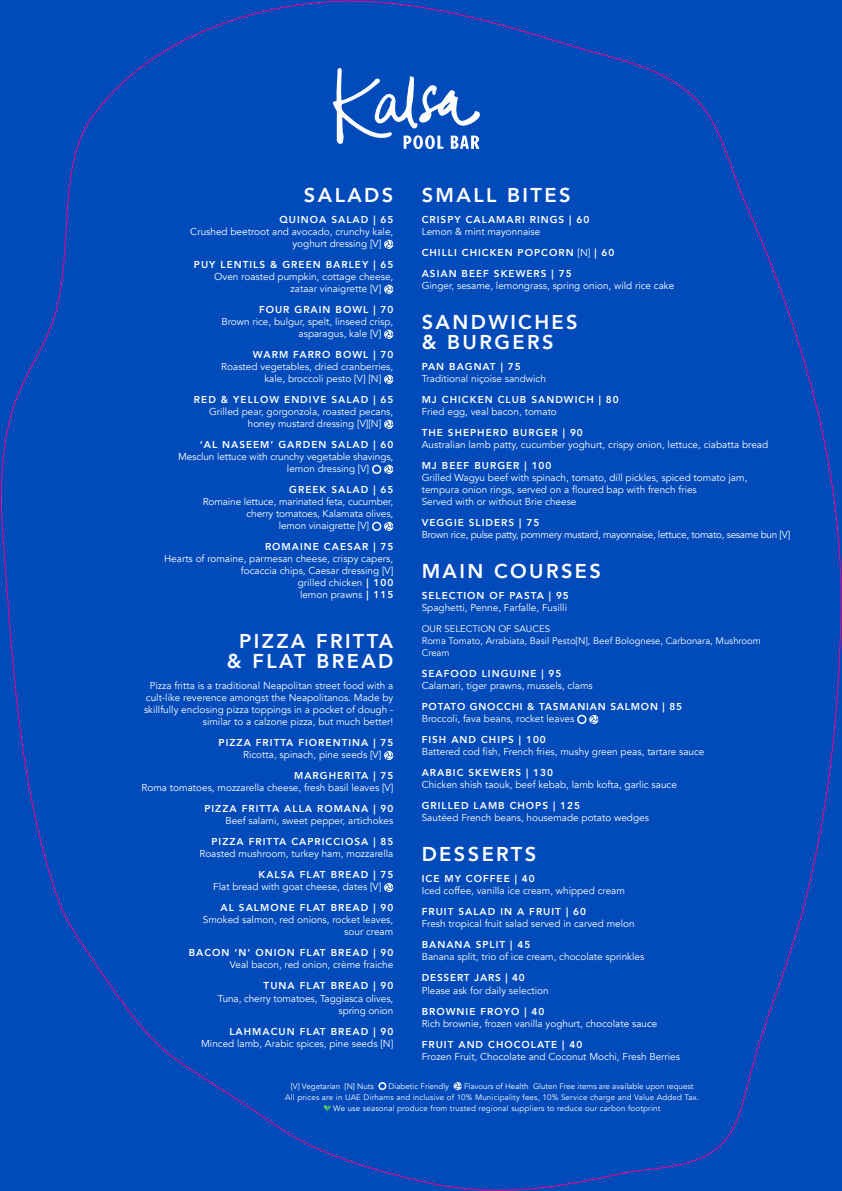
<style>
.page{position:relative;width:842px;height:1191px;background:#004aba}
.page>*{position:absolute;margin:0;border:0;box-sizing:border-box;transform-origin:0 0}
.t1{font:800 20px/20px "Avenir";letter-spacing:.12em;color:#fff;text-align:right}
.t2{font:10px/12px "Avenir";color:#fff}
.t3{font:800 10px/12px "Avenir";letter-spacing:.1em;color:#fff}
.t4{font:10px/12px "Avenir";letter-spacing:-.03em;color:#fff}
.t5{font:800 10px/12px "Avenir";letter-spacing:.08em;color:#fff}
.t6{font:9.5px/12px "Avenir";color:#fff}
.Item_description{font:8px "Avenir";letter-spacing:.02em;color:#fff}
.Item_description-2{font:8px "Avenir";color:#fff}
.s1{font-weight:800}
.s2{font-weight:400}
</style>
<div class="page">
<p class="t1" style="left:304px;top:185px;width:91px">SALADS</p>
<p class="t3" style="left:279px;top:214px;width:115px">QUINOA SALAD | 65</p>
<p class="t2" style="left:190px;top:226px;width:205px">Crushed beetroot and avocado, crunchy kale,</p>
<p class="t2" style="left:292px;top:238px;width:90px">yoghurt dressing [V]</p>
<p class="t3" style="left:194px;top:259px;width:201px">PUY LENTILS &amp; GREEN BARLEY | 65</p>
<p class="t2" style="left:214px;top:271px;width:181px">Oven roasted pumpkin, cottage cheese,</p>
<p class="t2" style="left:291px;top:283px;width:92px">zataar vinaigrette [V]</p>
<p class="t3" style="left:259px;top:304px;width:136px">FOUR GRAIN BOWL | 70</p>
<p class="t2" style="left:221px;top:316px;width:173px">Brown rice, bulgur, spelt, linseed crisp,</p>
<p class="t2" style="left:299px;top:328px;width:84px">asparagus, kale [V]</p>
<p class="t3" style="left:253px;top:349px;width:142px">WARM FARRO BOWL | 70</p>
<p class="t2" style="left:221px;top:361px;width:174px">Roasted vegetables, dried cranberries,</p>
<p class="t2" style="left:264px;top:373px;width:118px">kale, broccoli pesto [V] [N]</p>
<p class="t3" style="left:194px;top:394px;width:201px">RED &amp; YELLOW ENDIVE SALAD | 65</p>
<p class="t2" style="left:209px;top:406px;width:186px">Grilled pear, gorgonzola, roasted pecans,</p>
<p class="t2" style="left:248px;top:418px;width:135px">honey mustard dressing [V][N]</p>
<p class="t3" style="left:200px;top:439px;width:195px">‘AL NASEEM’ GARDEN SALAD | 60</p>
<p class="t2" style="left:178px;top:451px;width:217px">Mesclun lettuce with crunchy vegetable shavings,</p>
<p class="t2" style="left:287px;top:463px;width:84px">lemon dressing [V]</p>
<p class="t3" style="left:289px;top:484px;width:106px">GREEK SALAD | 65</p>
<p class="t2" style="left:203px;top:496px;width:192px">Romaine lettuce, marinated feta, cucumber,</p>
<p class="t2" style="left:247px;top:508px;width:148px">cherry tomatoes, Kalamata olives,</p>
<p class="t2" style="left:279px;top:520px;width:92px">lemon vinaigrette [V]</p>
<p class="t2" style="left:164px;top:541px;width:231px;text-align:right"><span class="s1">ROMAINE CAESAR | 75<br></span>Hearts of romaine, parmesan cheese, crispy capers, focaccia chips, Caesar dressing [V]<br>grilled chicken <span class="s1">| 100<br></span>lemon prawns <span class="s1">| 115</span></p>
<p class="t1" style="left:227px;top:631px;width:168px">PIZZA FRITTA &amp; FLAT BREAD</p>
<p class="t2" style="left:144px;top:680px;width:251px;text-align:right">Pizza fritta is a traditional Neapolitan street food with a cult-like reverence amongst the Neapolitanos. Made by skillfully enclosing pizza toppings in a pocket of dough - similar to a calzone pizza, but much better!</p>
<p class="t2" style="left:243px;top:737px;width:152px;text-indent:-25px"><span class="s1">PIZZA FRITTA FIORENTINA | 75<br></span>Ricotta, spinach, pine seeds [V]</p>
<p class="t2" style="left:142px;top:770px;width:253px;text-align:right"><span class="s1">MARGHERITA | 75<br></span>Roma tomatoes, mozzarella cheese, fresh basil leaves [V]</p>
<p class="t2" style="left:204px;top:803px;width:190px;text-align:right"><span class="s1">PIZZA FRITTA ALLA ROMANA | 90<br></span>Beef salami, sweet pepper, artichokes</p>
<p class="t2" style="left:199px;top:836px;width:195px;text-align:right"><span class="s1">PIZZA FRITTA CAPRICCIOSA | 85<br></span>Roasted mushroom, turkey ham, mozzarella</p>
<p class="t2" style="left:213px;top:869px;width:182px;text-indent:45px"><span class="s1">KALSA FLAT BREAD | 75<br></span>Flat bread with goat cheese, dates [V]</p>
<p class="t2" style="left:203px;top:902px;width:192px;text-align:right"><span class="s1">AL SALMONE FLAT BREAD | 90<br></span>Smoked salmon, red onions, rocket leaves, sour cream</p>
<p class="t2" style="left:189px;top:947px;width:206px;text-align:right"><span class="s1">BACON ‘N’ ONION FLAT BREAD | 90<br></span>Veal bacon, red onion, crème fraiche</p>
<p class="t2" style="left:218px;top:980px;width:177px;text-align:right"><span class="s1">TUNA FLAT BREAD | 90<br></span>Tuna, cherry tomatoes, Taggiasca olives, spring onion</p>
<p class="t2" style="left:201px;top:1025px;width:194px;text-align:right"><span class="s1">LAHMACUN FLAT BREAD | 90<br></span>Minced lamb, Arabic spices, pine seeds [N]</p>
<p class="t1" style="left:422px;top:185px;width:150px">SMALL BITES</p>
<p class="t3" style="left:422px;top:214px;width:169px">CRISPY CALAMARI RINGS | 60<br><span class="s2">Lemon &amp; mint mayonnaise</span></p>
<p class="t3" style="left:422px;top:247px;width:194px">CHILLI CHICKEN POPCORN <span class="s2">[N]</span> | 60</p>
<p class="t2" style="left:422px;top:268px;width:254px"><span class="s1">ASIAN BEEF SKEWERS | 75<br></span>Ginger, sesame, lemongrass, spring onion, wild rice cake</p>
<p class="t1" style="left:422px;top:312px;width:158px;text-align:left">SANDWICHES &amp; BURGERS</p>
<p class="t2" style="left:422px;top:361px;width:126px"><span class="s1">PAN BAGNAT | 75<br></span>Traditional niçoise sandwich</p>
<p class="t2" style="left:422px;top:394px;width:199px"><span class="s1">MJ CHICKEN CLUB SANDWICH | 80<br></span>Fried egg, veal bacon, tomato</p>
<p class="t2" style="left:422px;top:427px;width:348px"><span class="s1">THE SHEPHERD BURGER | 90<br></span>Australian lamb patty, cucumber yoghurt, crispy onion, lettuce, ciabatta bread</p>
<p class="t2" style="left:422px;top:460px;width:327px"><span class="s1">MJ BEEF BURGER | 100<br></span>Grilled Wagyu beef with spinach, tomato, dill pickles, spiced tomato jam, tempura onion rings, served on a floured bap with french fries<br>Served with or without Brie cheese</p>
<p class="t4" style="left:422px;top:517px;width:370px"><span class="s1">VEGGIE SLIDERS | 75<br></span>Brown rice, pulse patty, pommery mustard, mayonnaise, lettuce, tomato, sesame bun [V]</p>
<p class="t1" style="left:422px;top:561px;width:181px">MAIN COURSES</p>
<p class="t2" style="left:422px;top:590px;width:149px"><span class="s1">SELECTION OF PASTA | 95<br></span>Spaghetti, Penne, Farfalle, Fusilli</p>
<p class="t6" style="left:422px;top:623px;width:341px">OUR SELECTION OF SAUCES<br>Roma Tomato, Arrabiata, Basil Pesto[N], Beef Bolognese, Carbonara, Mushroom<br>Cream</p>
<p class="t2" style="left:422px;top:668px;width:173px"><span class="s1">SEAFOOD LINGUINE | 95<br></span>Calamari, tiger prawns, mussels, clams</p>
<p class="t5" style="left:422px;top:701px;width:262px">POTATO GNOCCHI &amp; TASMANIAN SALMON | 85<br><span class="s2">Broccoli, fava beans, rocket leaves</span></p>
<p class="t2" style="left:422px;top:734px;width:284px"><span class="s1">FISH AND CHIPS | 100<br></span>Battered cod fish, French fries, mushy green peas, tartare sauce</p>
<p class="t2" style="left:422px;top:767px;width:257px"><span class="s1">ARABIC SKEWERS | 130<br></span>Chicken shish taouk, beef kebab, lamb kofta, garlic sauce</p>
<p class="t2" style="left:422px;top:800px;width:229px"><span class="s1">GRILLED LAMB CHOPS | 125<br></span>Sautéed French beans, housemade potato wedges</p>
<p class="t1" style="left:422px;top:844px;width:116px">DESSERTS</p>
<p class="t2" style="left:422px;top:873px;width:205px"><span class="s1">ICE MY COFFEE | 40<br></span>Iced coffee, vanilla ice cream, whipped cream</p>
<p class="t2" style="left:422px;top:906px;width:214px"><span class="s1">FRUIT SALAD IN A FRUIT | 60<br></span>Fresh tropical fruit salad served in carved melon</p>
<p class="t2" style="left:422px;top:939px;width:224px"><span class="s1">BANANA SPLIT | 45<br></span>Banana split, trio of ice cream, chocolate sprinkles</p>
<p class="t2" style="left:422px;top:972px;width:129px"><span class="s1">DESSERT JARS | 40<br></span>Please ask for daily selection</p>
<p class="t2" style="left:422px;top:1005px;width:237px"><span class="s1">BROWNIE FROYO | 40<br></span>Rich brownie, frozen vanilla yoghurt, chocolate sauce</p>
<p class="t2" style="left:422px;top:1038px;width:260px"><span class="s1">FRUIT AND CHOCOLATE | 40<br></span>Frozen Fruit, Chocolate and Coconut Mochi, Fresh Berries</p>
<p class="Item_description-2" style="left:291px;top:1081px;width:85px">[V] Vegetarian [N] Nuts</p>
<p class="Item_description-2" style="left:389px;top:1081px;width:62px">Diabetic Friendly</p>
<p class="Item_description-2" style="left:464px;top:1081px;width:231px">Flavours of Health Gluten Free items are available upon request</p>
<p class="Item_description" style="left:285px;top:1092px;width:415px">All prices are in UAE Dirhams and inclusive of 10% Municipality fees, 10% Service charge and Value Added Tax.</p>
<p class="Item_description" style="left:333px;top:1103px;width:329px">We use seasonal produce from trusted regional suppliers to reduce our carbon footprint</p>
</div>
